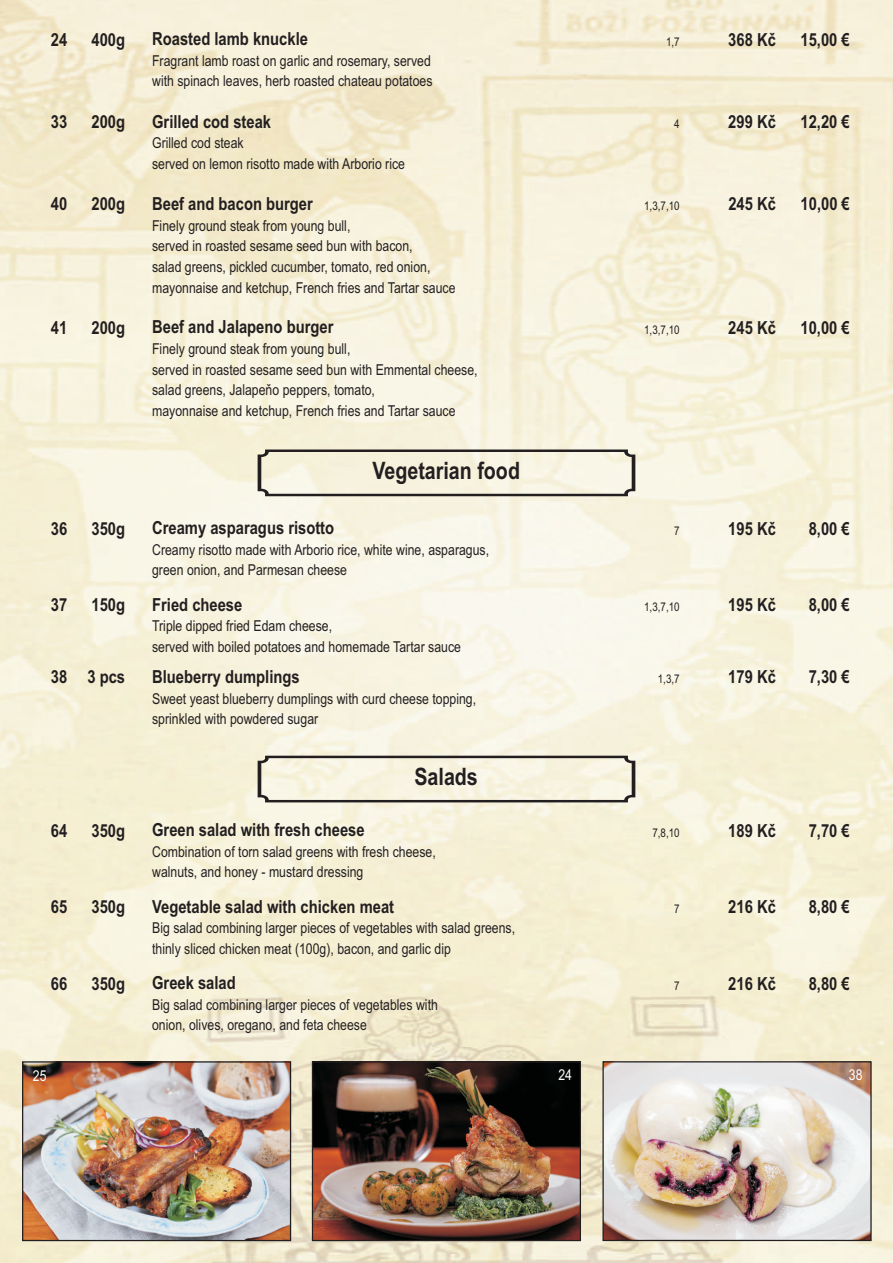
<style>
.page{position:relative;width:893px;height:1263px;background:#fff}
.page>*{position:absolute;margin:0;border:0;box-sizing:border-box;transform-origin:0 0}
.t1{font:700 24px "Arial Narrow";color:#231f20}
.t2{font:700 18px "Arial Narrow";color:#231f20}
.t3{font:15px/20.5px "Arial Narrow";color:#231f20}
.t4{font:15px "Arial Narrow";color:#fff}
.t5{font:12px "Arial Narrow";color:#231f20}
</style>
<div class="page">
<svg style="left:258px;top:449px;width:377px;height:47px;background:#dedac9"></svg>
<svg style="left:258px;top:756px;width:377px;height:46px;background:#e0dccc"></svg>
<img style="left:604px;top:1063px;width:266px;height:176px">
<img style="left:314px;top:1063px;width:265px;height:176px">
<img style="left:24px;top:1063px;width:265px;height:176px">
<div style="left:312px;top:1061px;width:269px;height:180px;border:1px solid #231f20"></div>
<div style="left:602px;top:1061px;width:270px;height:180px;border:1px solid #231f20"></div>
<div style="left:22px;top:1061px;width:269px;height:180px;border:1px solid #231f20"></div>
<p class="t2" style="left:51px;top:32px;width:18px">24</p>
<p class="t2" style="left:92px;top:32px;width:35px">400g</p>
<p class="t2" style="left:152px;top:32px;width:157px">Roasted lamb knuckle</p>
<p class="t5" style="left:666px;top:37px;width:15px">1,7</p>
<p class="t2" style="left:728px;top:32px;width:49px">368 Kè</p>
<p class="t2" style="left:800px;top:32px;width:51px">15,00 €</p>
<p class="t3" style="left:152px;top:52px;width:280px">Fragrant lamb roast on garlic and rosemary, served</p>
<p class="t3" style="left:152px;top:72px;width:282px">with spinach leaves, herb roasted chateau potatoes</p>
<p class="t2" style="left:51px;top:115px;width:18px">33</p>
<p class="t2" style="left:92px;top:115px;width:35px">200g</p>
<p class="t2" style="left:51px;top:197px;width:18px">40</p>
<p class="t2" style="left:92px;top:197px;width:35px">200g</p>
<p class="t2" style="left:152px;top:114px;width:120px">Grilled cod steak</p>
<p class="t3" style="left:152px;top:134px;width:254px">Grilled cod steak<br>served on lemon risotto made with Arborio rice</p>
<p class="t2" style="left:152px;top:197px;width:162px">Beef and bacon burger</p>
<p class="t5" style="left:674px;top:119px;width:7px">4</p>
<p class="t5" style="left:644px;top:202px;width:37px">1,3,7,10</p>
<p class="t2" style="left:728px;top:115px;width:49px">299 Kè</p>
<p class="t2" style="left:800px;top:115px;width:51px">12,20 €</p>
<p class="t2" style="left:728px;top:197px;width:49px">245 Kè</p>
<p class="t2" style="left:801px;top:197px;width:51px">10,00 €</p>
<p class="t3" style="left:152px;top:216px;width:200px">Finely ground steak from young bull,</p>
<p class="t3" style="left:152px;top:237px;width:262px">served in roasted sesame seed bun with bacon,</p>
<p class="t3" style="left:152px;top:258px;width:280px">salad greens, pickled cucumber, tomato, red onion,</p>
<p class="t3" style="left:152px;top:279px;width:305px">mayonnaise and ketchup, French fries and Tartar sauce</p>
<p class="t2" style="left:51px;top:321px;width:18px">41</p>
<p class="t2" style="left:92px;top:321px;width:35px">200g</p>
<p class="t2" style="left:152px;top:320px;width:183px">Beef and Jalapeno burger</p>
<p class="t5" style="left:644px;top:325px;width:37px">1,3,7,10</p>
<p class="t2" style="left:728px;top:321px;width:49px">245 Kè</p>
<p class="t2" style="left:800px;top:321px;width:51px">10,00 €</p>
<p class="t3" style="left:152px;top:340px;width:200px">Finely ground steak from young bull,</p>
<p class="t3" style="left:152px;top:360px;width:327px">served in roasted sesame seed bun with Emmental cheese,</p>
<p class="t3" style="left:152px;top:381px;width:224px">salad greens, Jalapeòo peppers, tomato,</p>
<p class="t3" style="left:152px;top:402px;width:305px">mayonnaise and ketchup, French fries and Tartar sauce</p>
<h1 class="t1" style="left:372px;top:462px;width:149px">Vegetarian food</h1>
<p class="t2" style="left:51px;top:521px;width:18px">36</p>
<p class="t2" style="left:92px;top:521px;width:35px">350g</p>
<p class="t2" style="left:152px;top:521px;width:184px">Creamy asparagus risotto</p>
<p class="t5" style="left:674px;top:526px;width:7px">7</p>
<p class="t2" style="left:728px;top:521px;width:49px">195 Kè</p>
<p class="t2" style="left:809px;top:521px;width:43px">8,00 €</p>
<p class="t3" style="left:152px;top:541px;width:339px">Creamy risotto made with Arborio rice, white wine, asparagus,</p>
<p class="t3" style="left:152px;top:561px;width:196px">green onion, and Parmesan cheese</p>
<p class="t2" style="left:51px;top:598px;width:18px">37</p>
<p class="t2" style="left:92px;top:598px;width:35px">150g</p>
<p class="t2" style="left:152px;top:598px;width:92px">Fried cheese</p>
<p class="t5" style="left:644px;top:602px;width:37px">1,3,7,10</p>
<p class="t2" style="left:728px;top:598px;width:49px">195 Kè</p>
<p class="t2" style="left:809px;top:598px;width:43px">8,00 €</p>
<p class="t3" style="left:152px;top:617px;width:182px">Triple dipped fried Edam cheese,</p>
<p class="t3" style="left:152px;top:638px;width:310px">served with boiled potatoes and homemade Tartar sauce</p>
<p class="t2" style="left:51px;top:670px;width:18px">38</p>
<p class="t2" style="left:87px;top:670px;width:39px">3 pcs</p>
<p class="t2" style="left:152px;top:670px;width:149px">Blueberry dumplings</p>
<p class="t5" style="left:658px;top:675px;width:23px">1,3,7</p>
<p class="t2" style="left:728px;top:670px;width:49px">179 Kè</p>
<p class="t2" style="left:809px;top:670px;width:43px">7,30 €</p>
<p class="t3" style="left:152px;top:689px;width:326px">Sweet yeast blueberry dumplings with curd cheese topping,</p>
<p class="t3" style="left:152px;top:710px;width:168px">sprinkled with powdered sugar</p>
<h1 class="t1" style="left:414px;top:768px;width:65px">Salads</h1>
<p class="t2" style="left:51px;top:823px;width:18px">64</p>
<p class="t2" style="left:92px;top:823px;width:35px">350g</p>
<p class="t2" style="left:152px;top:823px;width:214px">Green salad with fresh cheese</p>
<p class="t5" style="left:652px;top:828px;width:29px">7,8,10</p>
<p class="t2" style="left:728px;top:823px;width:49px">189 Kè</p>
<p class="t2" style="left:809px;top:823px;width:43px">7,70 €</p>
<p class="t3" style="left:152px;top:843px;width:285px">Combination of torn salad greens with fresh cheese,</p>
<p class="t3" style="left:152px;top:863px;width:213px">walnuts, and honey - mustard dressing</p>
<p class="t2" style="left:51px;top:900px;width:18px">65</p>
<p class="t2" style="left:92px;top:900px;width:35px">350g</p>
<p class="t2" style="left:152px;top:900px;width:244px">Vegetable salad with chicken meat</p>
<p class="t5" style="left:674px;top:904px;width:7px">7</p>
<p class="t2" style="left:728px;top:900px;width:49px">216 Kè</p>
<p class="t2" style="left:809px;top:900px;width:43px">8,80 €</p>
<p class="t3" style="left:152px;top:919px;width:365px">Big salad combining larger pieces of vegetables with salad greens,</p>
<p class="t3" style="left:152px;top:940px;width:300px">thinly sliced chicken meat (100g), bacon, and garlic dip</p>
<p class="t2" style="left:51px;top:976px;width:18px">66</p>
<p class="t2" style="left:92px;top:976px;width:35px">350g</p>
<p class="t2" style="left:152px;top:976px;width:85px">Greek salad</p>
<p class="t5" style="left:674px;top:981px;width:7px">7</p>
<p class="t2" style="left:728px;top:976px;width:49px">216 Kè</p>
<p class="t2" style="left:809px;top:976px;width:43px">8,80 €</p>
<p class="t3" style="left:152px;top:996px;width:287px">Big salad combining larger pieces of vegetables with</p>
<p class="t3" style="left:152px;top:1016px;width:216px">onion, olives, oregano, and feta cheese</p>
<p class="t4" style="left:33px;top:1070px;width:15px">25</p>
<p class="t4" style="left:558px;top:1069px;width:15px">24</p>
<p class="t4" style="left:849px;top:1069px;width:15px">38</p>
</div>
